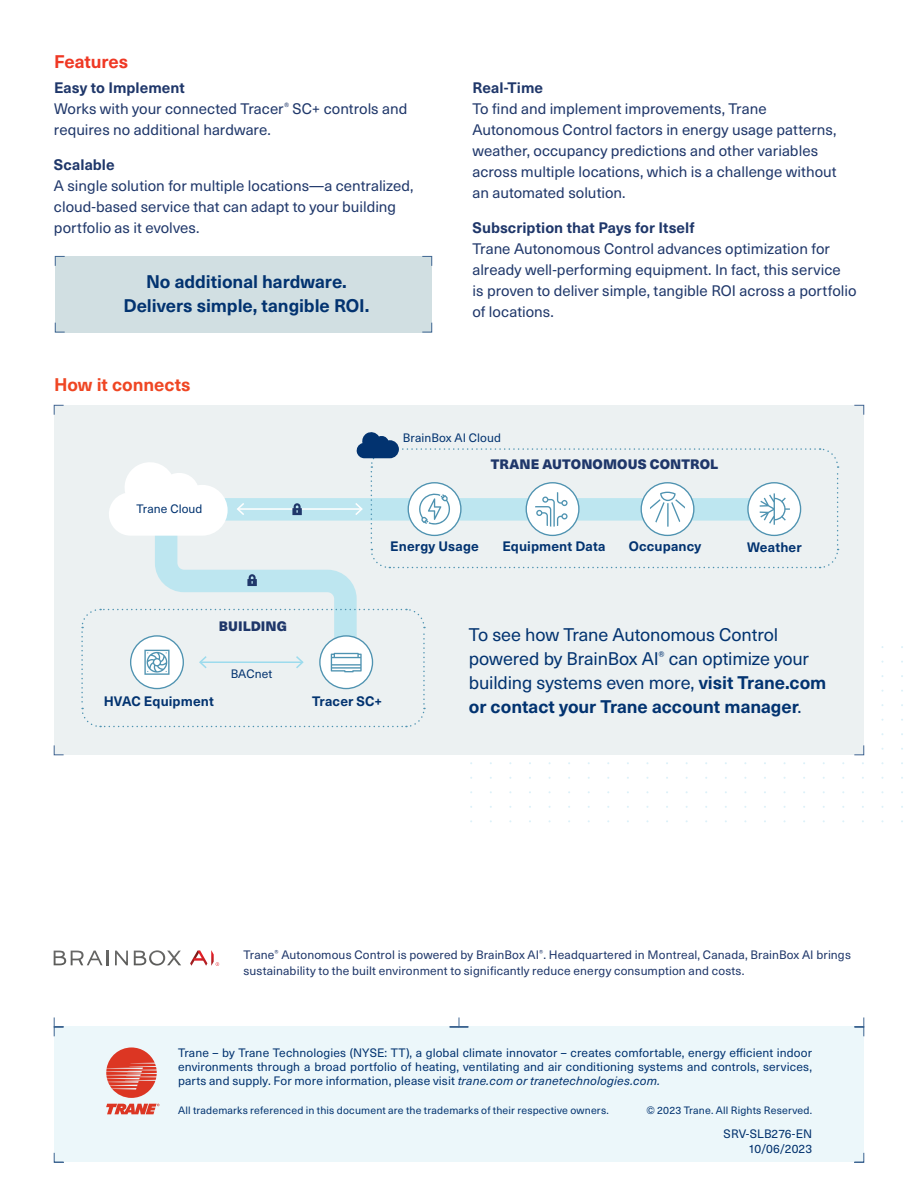
<style>
.page{position:relative;width:918px;height:1188px;background:#fff}
.page>*{position:absolute;margin:0;border:0;box-sizing:border-box;transform-origin:0 0}
.t1{font:18px/24px "Neue Haas Unica W1 G";letter-spacing:-.01em;color:#023370}
.t2{font:700 18px/24px "Neue Haas Unica W1 G";letter-spacing:-.005em;color:#023370;text-align:center}
.t3{font:700 18px "Neue Haas Unica W1 G";letter-spacing:-.005em;color:#ef4623}
.t4{font:700 18px "Neue Haas Unica W1 G";letter-spacing:-.005em;color:#ef3824}
.t5{font:15px/21px "Neue Haas Unica W1 G";color:#1f376a}
.t6{font:700 15px "Neue Haas Unica W1 G";letter-spacing:.005em;color:#1f376a}
.t7{font:700 13.5px "Neue Haas Unica W1 G";letter-spacing:.01em;color:#023370}
.t8{font:900 13.5px "Neue Haas Unica W1 G";letter-spacing:.01em;color:#1f376a}
.t9{font:12px/14.4px "Neue Haas Unica W1 G";letter-spacing:.01em;color:#023370;text-align:right}
.t10{font:12px/16.5px "Neue Haas Unica W1 G";letter-spacing:.01em;color:#1f376a}
.t11{font:10.5px "Neue Haas Unica W1 G";letter-spacing:.015em;color:#023370}
.s1{font-weight:700}
.s2{font-style:italic}
</style>
<div class="page">
<div style="left:54px;top:405px;width:810px;height:350px;background:#ecf1f2"></div>
<div style="left:55px;top:256px;width:377px;height:76px;background:#d1dfe2"></div>
<svg style="left:422px;top:256px;width:10px;height:10px"></svg>
<svg style="left:55px;top:256px;width:10px;height:10px"></svg>
<svg style="left:820px;top:448px;width:19px;height:121px"></svg>
<svg style="left:81px;top:432px;width:736px;height:296px"></svg>
<svg style="left:854px;top:405px;width:10px;height:10px"></svg>
<svg style="left:54px;top:405px;width:10px;height:10px"></svg>
<svg style="left:54px;top:745px;width:10px;height:10px"></svg>
<svg style="left:854px;top:745px;width:10px;height:10px"></svg>
<svg style="left:854px;top:1017px;width:10px;height:10px"></svg>
<svg style="left:54px;top:1017px;width:10px;height:10px"></svg>
<svg style="left:450px;top:1017px;width:19px;height:10px"></svg>
<div style="left:54px;top:1027px;width:810px;height:135px;background:#ecf7fa"></div>
<svg style="left:422px;top:322px;width:10px;height:10px"></svg>
<svg style="left:55px;top:322px;width:10px;height:10px"></svg>
<svg style="left:115px;top:951px;width:13px;height:14px"></svg>
<svg style="left:134px;top:950px;width:47px;height:16px"></svg>
<svg style="left:54px;top:951px;width:55px;height:14px"></svg>
<svg style="left:190px;top:950px;width:29px;height:16px"></svg>
<p class="t4" style="left:54px;top:48px;width:76px">Features</p>
<p class="t5" style="left:54px;top:77px;width:355px"><span class="s1">Easy to Implement<br></span>Works with your connected Tracer<sup>®</sup> SC+ controls and requires no additional hardware.</p>
<p class="t6" style="left:54px;top:153px;width:62px">Scalable</p>
<p class="t5" style="left:54px;top:174px;width:361px">A single solution for multiple locations—a centralized, cloud-based service that can adapt to your building portfolio as it evolves.</p>
<p class="t2" style="left:124px;top:269px;width:247px">No additional hardware.<br>Delivers simple, tangible ROI.</p>
<p class="t3" style="left:54px;top:371px;width:138px">How it connects</p>
<p class="t6" style="left:472px;top:76px;width:72px">Real-Time</p>
<p class="t5" style="left:472px;top:98px;width:366px">To find and implement improvements, Trane Autonomous Control factors in energy usage patterns, weather, occupancy predictions and other variables across multiple locations, which is a challenge without an automated solution.</p>
<p class="t6" style="left:472px;top:216px;width:224px">Subscription that Pays for Itself</p>
<p class="t5" style="left:472px;top:237px;width:386px">Trane Autonomous Control advances optimization for already well-performing equipment. In fact, this service<br>is proven to deliver simple, tangible ROI across a portfolio of locations.</p>
<p class="t9" style="left:403px;top:430px;width:100px">BrainBox AI Cloud</p>
<p class="t9" style="left:137px;top:500px;width:67px">Trane Cloud</p>
<p class="t8" style="left:491px;top:454px;width:229px">TRANE AUTONOMOUS CONTROL</p>
<p class="t7" style="left:390px;top:536px;width:90px">Energy Usage</p>
<p class="t7" style="left:502px;top:536px;width:105px">Equipment Data</p>
<p class="t7" style="left:629px;top:536px;width:74px">Occupancy</p>
<p class="t7" style="left:747px;top:536px;width:56px">Weather</p>
<p class="t8" style="left:219px;top:616px;width:70px">BUILDING</p>
<p class="t9" style="left:231px;top:665px;width:43px">BACnet</p>
<p class="t7" style="left:104px;top:690px;width:112px">HVAC Equipment</p>
<p class="t7" style="left:312px;top:690px;width:72px">Tracer SC+</p>
<p class="t1" style="left:469px;top:621px;width:359px">To see how Trane Autonomous Control powered by BrainBox AI<sup>®</sup> can optimize your building systems even more, <span class="s1">visit Trane.com or contact your Trane account manager</span>.</p>
<p class="t10" style="left:243px;top:946px;width:609px">Trane<sup>®</sup> Autonomous Control is powered by BrainBox AI<sup>®</sup>. Headquartered in Montreal, Canada, BrainBox AI brings sustainability to the built environment to significantly reduce energy consumption and costs.</p>
<p class="t9" style="left:178px;top:1044px;width:636px;text-align:justify">Trane – by Trane Technologies (NYSE: TT), a global climate innovator – creates comfortable, energy efficient indoor environments through a broad portfolio of heating, ventilating and air conditioning systems and controls, services, parts and supply. For more information, please visit <span class="s2">trane.com or tranetechnologies.com.</span></p>
<p class="t11" style="left:178px;top:1103px;width:432px">All trademarks referenced in this document are the trademarks of their respective owners.</p>
<p class="t11" style="left:646px;top:1103px;width:167px">© 2023 Trane. All Rights Reserved.</p>
<p class="t9" style="left:724px;top:1126px;width:90px">SRV-SLB276-EN<br>10/06/2023</p>
</div>
